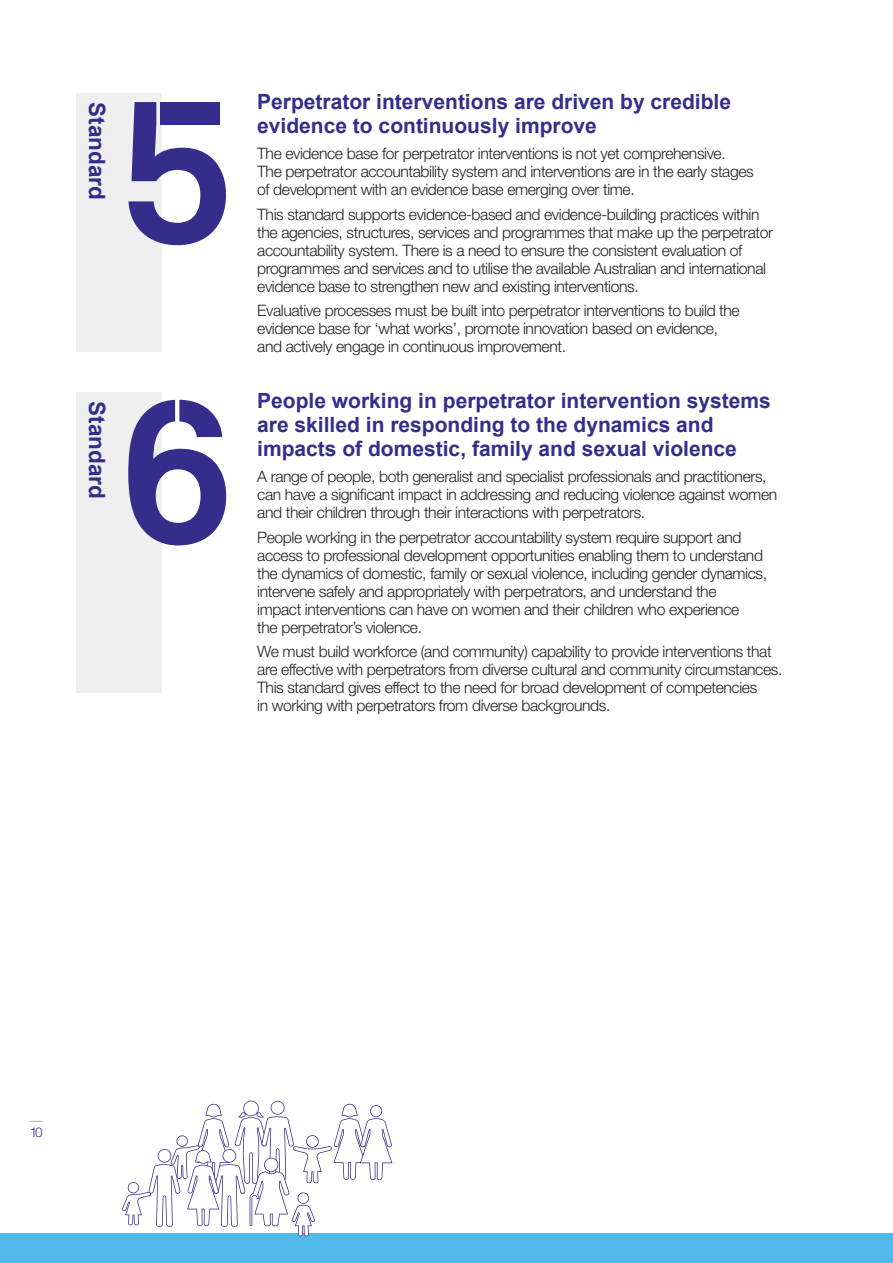
<style>
.page{position:relative;width:893px;height:1263px;background:#fff}
.page>*{position:absolute;margin:0;border:0;box-sizing:border-box;transform-origin:0 0}
.Diagram_H1{font:700 22.5px "Arial";color:#342d8c}
.Standards_head{font:700 21px/24px "Arial";color:#342d8c}
.Body_text_-_Standard{font:300 15.75px/18px "Helvetica Neue LT Std";letter-spacing:-.025em;color:#231f20}
.t1{font:300 13.5px "Helvetica Neue LT Std";color:#342d8c}
</style>
<div class="page">
<svg style="left:30px;top:1121px;width:13px;height:1px"></svg>
<div style="left:77px;top:94px;width:85px;height:258px;background:#efeff0"></div>
<div style="left:77px;top:392px;width:85px;height:301px;background:#efeff0"></div>
<svg style="left:128px;top:102px;width:98px;height:143px"></svg>
<div style="left:161px;top:102px;width:59px;height:23px;background:#342d8c"></div>
<svg style="left:128px;top:400px;width:98px;height:145px"></svg>
<div style="left:0;top:1233px;width:893px;height:30px;background:#51b9ea"></div>
<svg style="left:122px;top:1101px;width:270px;height:135px"></svg>
<p class="Diagram_H1" style="left:112px;top:102px;width:99px;rotate:90deg">Standard</p>
<p class="Diagram_H1" style="left:112px;top:401px;width:99px;rotate:90deg">Standard</p>
<p class="Standards_head" style="left:257px;top:90px;width:475px">Perpetrator interventions are driven by credible evidence to continuously improve</p>
<p class="Body_text_-_Standard" style="left:257px;top:144px;width:498px">The evidence base for perpetrator interventions is not yet comprehensive.<br>The perpetrator accountability system and interventions are in the early stages of development with an evidence base emerging over time.</p>
<p class="Body_text_-_Standard" style="left:257px;top:205px;width:517px">This standard supports evidence-based and evidence-building practices within the agencies, structures, services and programmes that make up the perpetrator accountability system. There is a need to ensure the consistent evaluation of programmes and services and to utilise the available Australian and international evidence base to strengthen new and existing interventions.</p>
<p class="Body_text_-_Standard" style="left:257px;top:301px;width:484px">Evaluative processes must be built into perpetrator interventions to build the evidence base for ‘what works’, promote innovation based on evidence, and actively engage in continuous improvement.</p>
<p class="Standards_head" style="left:257px;top:389px;width:515px">People working in perpetrator intervention systems are skilled in responding to the dynamics and impacts of domestic, family and sexual violence</p>
<p class="Body_text_-_Standard" style="left:257px;top:467px;width:521px">A range of people, both generalist and specialist professionals and practitioners, can have a significant impact in addressing and reducing violence against women and their children through their interactions with perpetrators.</p>
<p class="Body_text_-_Standard" style="left:257px;top:528px;width:511px">People working in the perpetrator accountability system require support and access to professional development opportunities enabling them to understand the dynamics of domestic, family or sexual violence, including gender dynamics, intervene safely and appropriately with perpetrators, and understand the<br>impact interventions can have on women and their children who experience<br>the perpetrator’s violence.</p>
<p class="Body_text_-_Standard" style="left:257px;top:642px;width:527px">We must build workforce (and community) capability to provide interventions that are effective with perpetrators from diverse cultural and community circumstances.<br>This standard gives effect to the need for broad development of competencies<br>in working with perpetrators from diverse backgrounds.</p>
<p class="t1" style="left:30px;top:1123px;width:14px">10</p>
</div>
